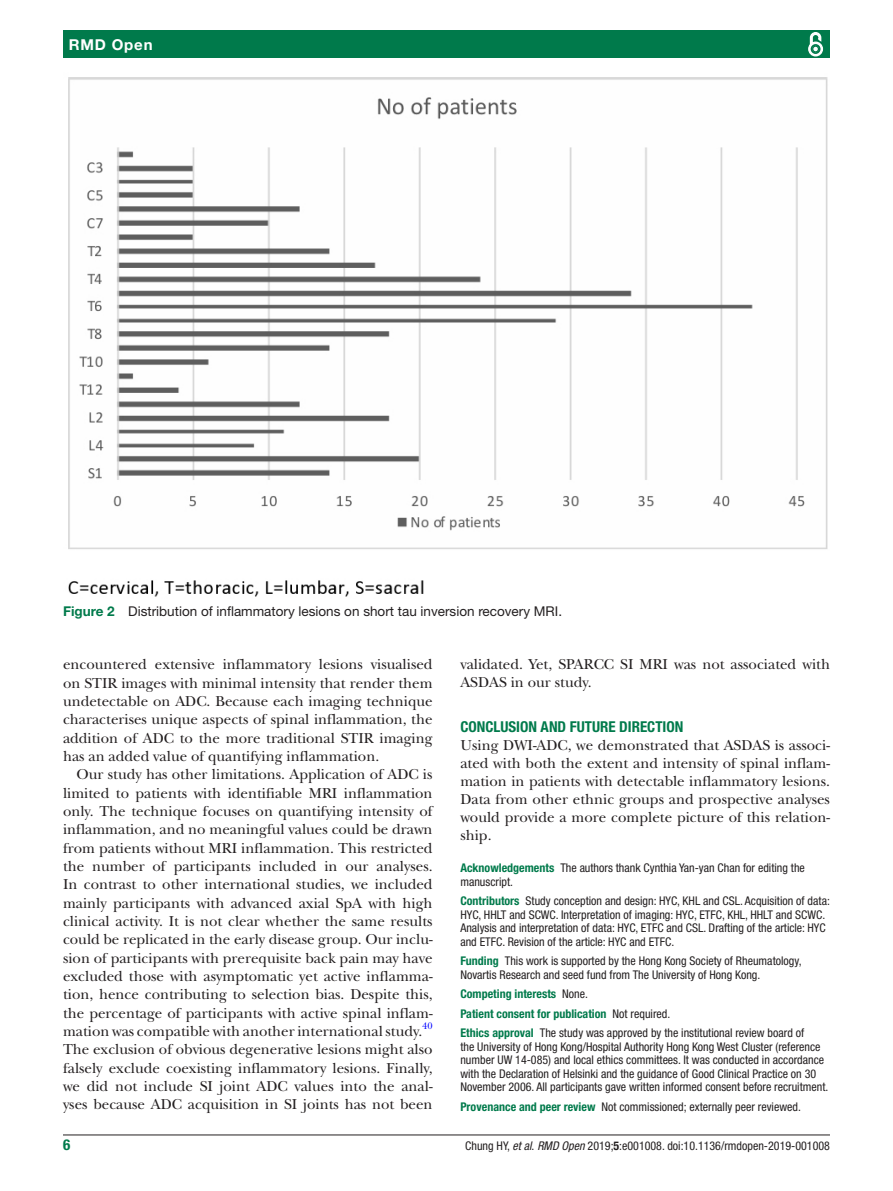
<style>
.page{position:relative;width:893px;height:1191px;background:#fff}
.page>*{position:absolute;margin:0;border:0;box-sizing:border-box;transform-origin:0 0}
.t1{font:15px/18.3px "New Baskerville";color:#231f20;text-align:justify}
.t2{font:700 condensed 15px "Helvetica Neue LT Std";color:#007a4b}
.t3{font:700 15px "Helvetica Neue LT Std";letter-spacing:.055em;color:#fff}
.t4{font:13.5px "Helvetica Neue LT Std";color:#231f20}
.t5{font:condensed 12px/13.5px "Helvetica Neue LT Std";color:#231f20}
.t6{font:9.9px "New Baskerville";color:#00f}
.s1{font-weight:700;color:#007a4b}
.s2{font-style:italic}
.s3{font-weight:700}
</style>
<div class="page">
<hr style="left:63px;top:1134px;width:767px;height:1px;background:#231f20">
<div style="left:63px;top:31px;width:767px;height:27px;background:#007a4b"></div>
<svg style="left:808px;top:32px;width:16px;height:25px"></svg>
<div style="left:812px;top:45px;width:7px;height:8px;border:1px solid #007a4b;border-radius:50%"></div>
<img style="left:68px;top:77px;width:760px;height:520px">
<p class="t3" style="left:69px;top:35px;width:85px">RMD Open</p>
<p class="t4" style="left:63px;top:603px;width:501px"><span class="s1">Figure 2</span> Distribution of inflammatory lesions on short tau inversion recovery MRI.</p>
<p class="t1" style="left:63px;top:655px;width:371px">encountered extensive inflammatory lesions visualised on STIR images with minimal intensity that render them undetectable on ADC. Because each imaging technique characterises unique aspects of spinal inflammation, the addition of ADC to the more traditional STIR imaging has an added value of quantifying inflammation.</p>
<p class="t1" style="left:63px;top:765px;width:371px;text-indent:14px">Our study has other limitations. Application of ADC is limited to patients with identifiable MRI inflammation only. The technique focuses on quantifying intensity of inflammation, and no meaningful values could be drawn from patients without MRI inflammation. This restricted the number of participants included in our analyses.<br>In contrast to other international studies, we included mainly participants with advanced axial SpA with high clinical activity. It is not clear whether the same results could be replicated in the early disease group. Our inclu&shy;sion of participants with prerequisite back pain may have excluded those with asymptomatic yet active inflamma&shy;tion, hence contributing to selection bias. Despite this, the percentage of participants with active spinal inflam&shy;mation was compatible with another international study.</p>
<p class="t6" style="left:422px;top:1020px;width:12px">40</p>
<p class="t1" style="left:63px;top:1040px;width:371px">The exclusion of obvious degenerative lesions might also falsely exclude coexisting inflammatory lesions. Finally, we did not include SI joint ADC values into the anal&shy;yses because ADC acquisition in SI joints has not been</p>
<p class="t1" style="left:460px;top:655px;width:371px">validated. Yet, SPARCC SI MRI was not associated with<br>ASDAS in our study.</p>
<p class="t2" style="left:460px;top:718px;width:195px">Conclusion and future directio</p>
<p class="t2" style="left:675px;top:718px;width:10px">n</p>
<p class="t1" style="left:460px;top:736px;width:371px">Using DWI-ADC, we demonstrated that ASDAS is associ&shy;ated with both the extent and intensity of spinal inflam&shy;mation in patients with detectable inflammatory lesions.<br>Data from other ethnic groups and prospective analyses would provide a more complete picture of this relation&shy;ship.</p>
<p class="t5" style="left:460px;top:861px;width:346px"><span class="s1">Acknowledgements</span> The authors thank Cynthia Yan-yan Chan for editing the manuscript.</p>
<p class="t5" style="left:460px;top:894px;width:371px"><span class="s1">Contributors</span> Study conception and design: HYC, KHL and CSL. Acquisition of data:<br>HYC, HHLT and SCWC. Interpretation of imaging: HYC, ETFC, KHL, HHLT and SCWC.<br>Analysis and interpretation of data: HYC, ETFC and CSL. Drafting of the article: HYC and ETFC. Revision of the article: HYC and ETFC.</p>
<p class="t5" style="left:460px;top:954px;width:343px"><span class="s1">Funding</span> This work is supported by the Hong Kong Society of Rheumatology,<br>Novartis Research and seed fund from The University of Hong Kong.</p>
<p class="t5" style="left:460px;top:984px;width:345px;line-height:19.5px"><span class="s1">Competing interests</span> None.<br><span class="s1">Patient consent for publication</span> Not required.<br><span class="s1">Ethics approval</span> The study was approved by the institutional review board of</p>
<p class="t5" style="left:460px;top:1039px;width:370px">the University of Hong Kong/Hospital Authority Hong Kong West Cluster (reference number UW 14-085) and local ethics committees. It was conducted in accordance with the Declaration of Helsinki and the guidance of Good Clinical Practice on 30<br>November 2006. All participants gave written informed consent before recruitment.</p>
<p class="t5" style="left:460px;top:1099px;width:342px"><span class="s1">Provenance and peer review</span> Not commissioned; externally peer reviewed.</p>
<p class="t2" style="left:63px;top:1135px;width:9px">6</p>
<p class="t5" style="left:465px;top:1138px;width:366px">Chung HY, <span class="s2">et al</span>. <span class="s2">RMD Open</span> 2019;<span class="s3">5</span>:e001008. doi:10.1136/rmdopen-2019-001008</p>
</div>
